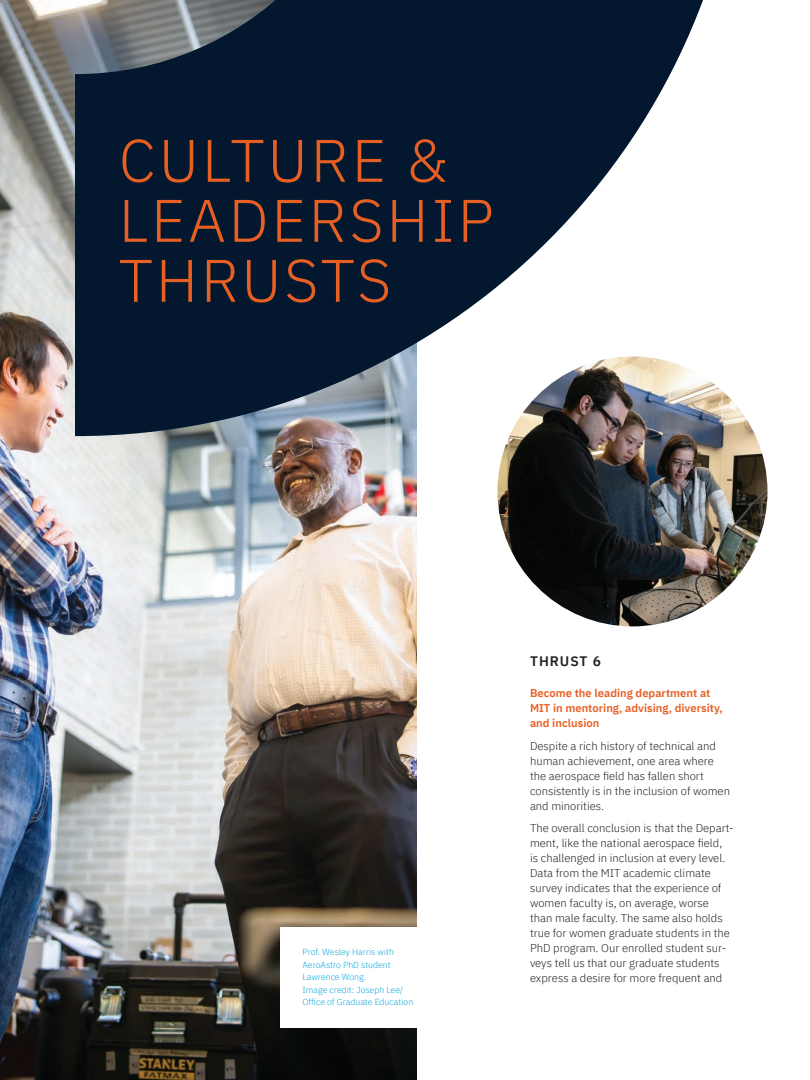
<style>
.page{position:relative;width:810px;height:1080px;background:#fff}
.page>*{position:absolute;margin:0;border:0;box-sizing:border-box;transform-origin:0 0}
.Thrusts_Subhead{font:300 60px/60px "IBM Plex Sans";letter-spacing:.045em;color:#e85f24}
.Subhead{font:600 13.75px "IBM Plex Sans";letter-spacing:.075em;color:#231f20}
.Body{font:300 11.25px/15px "IBM Plex Sans";color:#231f20}
.Subhead_2{font:600 11.25px/15px "IBM Plex Sans";color:#e85f24}
.Image_Caption{font:300 8.75px/12.5px "IBM Plex Sans";color:#0da7db}
</style>
<div class="page">
<img style="left:0;top:0;width:416px;height:1080px">
<svg style="left:75px;top:0;width:628px;height:436px;fill:#03182e"></svg>
<img style="left:498px;top:356px;width:270px;height:270px;border-radius:135px">
<div style="left:280px;top:927px;width:158px;height:101px;background:#fff"></div>
<p class="Thrusts_Subhead" style="left:119px;top:126px;width:376px">CULTURE &amp;<br>LEADERSHIP<br>THRUSTS</p>
<p class="Image_Caption" style="left:302px;top:945px;width:112px">Prof. Wesley Harris with<br>AeroAstro PhD student<br>Lawrence Wong.<br>Image credit: Joseph Lee/<br>Office of Graduate Education</p>
<p class="Subhead" style="left:530px;top:650px;width:73px">THRUST 6</p>
<p class="Subhead_2" style="left:530px;top:685px;width:194px">Become the leading department at<br>MIT in mentoring, advising, diversity, and inclusion</p>
<p class="Body" style="left:530px;top:737px;width:202px">Despite a rich history of technical and human achievement, one area where the aerospace field has fallen short consistently is in the inclusion of women and minorities.</p>
<p class="Body" style="left:530px;top:820px;width:205px">The overall conclusion is that the Depart&shy;ment, like the national aerospace field,<br>is challenged in inclusion at every level.<br>Data from the MIT academic climate survey indicates that the experience of women faculty is, on average, worse than male faculty. The same also holds true for women graduate students in the PhD program. Our enrolled student sur&shy;veys tell us that our graduate students express a desire for more frequent and</p>
</div>
